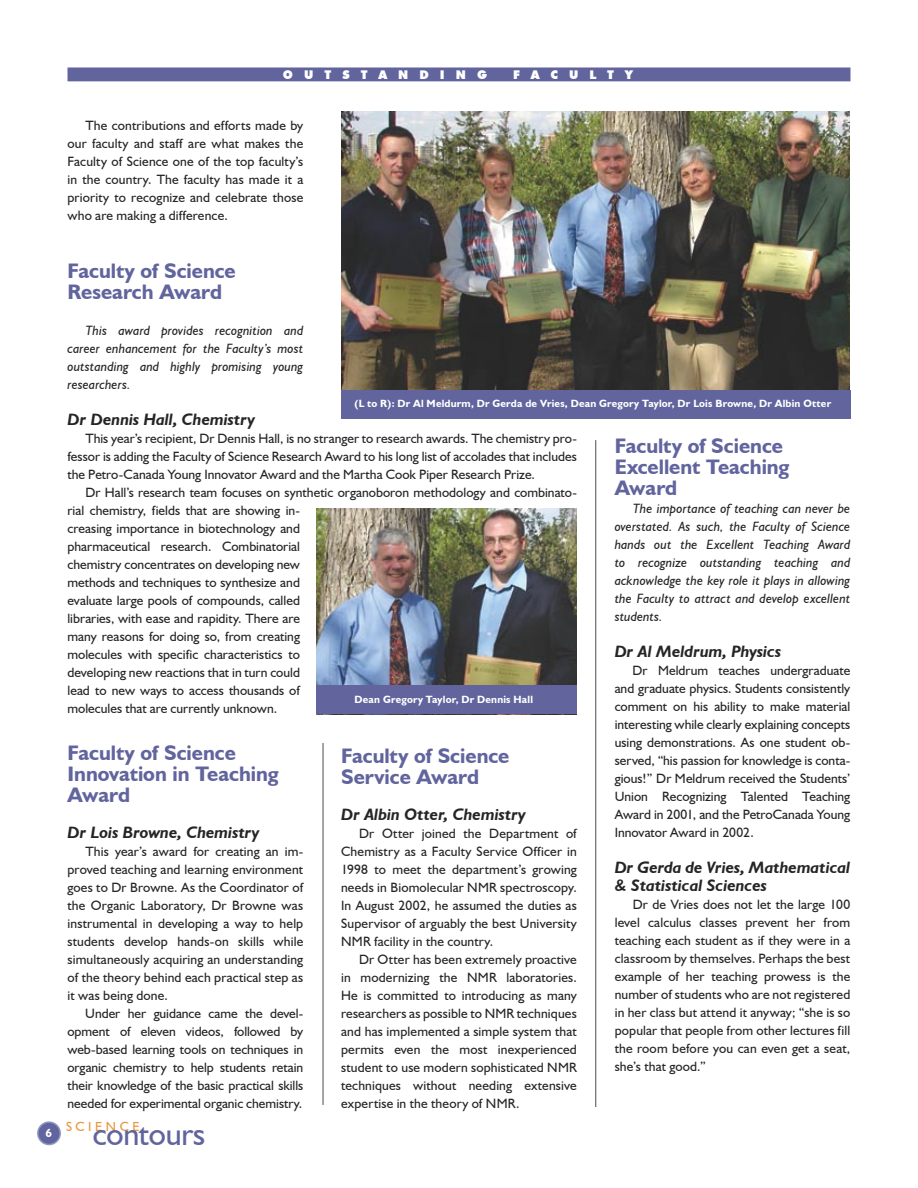
<style>
.page{position:relative;width:918px;height:1188px;background:#fff}
.page>*{position:absolute;margin:0;border:0;box-sizing:border-box;transform-origin:0 0}
.t1{font:31.95px "Humanist 521 BT";letter-spacing:-.01em;color:#61649d}
.t2{font:700 21px/21px "Humanist 521 BT";letter-spacing:-.005em;color:#61649d}
.t3{font:italic 700 16.5px/18px "Humanist 521 BT";letter-spacing:.005em;color:#252525}
.t4{font:13.5px/18px "Humanist 521 BT";letter-spacing:.005em;color:#252525;text-align:justify}
.t5{font:italic 13.5px/18px "Humanist 521 BT";letter-spacing:.005em;color:#252525;text-align:justify}
.t6{font:13.2px "Humanist 521 BT";letter-spacing:.27em;color:#e9963d}
.t7{font:900 12px "Futura BT";letter-spacing:.92em;color:#fff}
.t8{font:700 12px "Humanist 521 BT";color:#fff}
.t9{font:700 10.5px "Humanist 521 BT";letter-spacing:.02em;color:#fff}
</style>
<div class="page">
<div style="left:38px;top:1122px;width:22px;height:22px;background:#61649d;border-radius:50%"></div>
<div style="left:37px;top:1121px;width:24px;height:24px;border:2px solid #8a99c1;border-radius:50%"></div>
<div style="left:68px;top:68px;width:782px;height:13px;background:#61649d"></div>
<div style="left:68px;top:67px;width:783px;height:14px;border:2px solid #61649d"></div>
<hr style="left:323px;top:743px;width:1px;height:362px;background:#626263">
<hr style="left:595px;top:440px;width:1px;height:667px;background:#626263">
<img style="left:341px;top:111px;width:509px;height:279px">
<img style="left:316px;top:508px;width:261px;height:177px">
<div style="left:341px;top:390px;width:509px;height:29px;background:#61649d"></div>
<div style="left:316px;top:685px;width:261px;height:29px;background:#61649d"></div>
<p class="t7" style="left:283px;top:67px;width:206px">OUTSTANDING</p>
<p class="t7" style="left:513px;top:67px;width:121px">FACULTY</p>
<p class="t8" style="left:46px;top:1126px;width:8px">6</p>
<p class="t4" style="left:68px;top:117px;width:237px;text-indent:18px">The contributions and efforts made by our faculty and staff are what makes the Faculty of Science one of the top faculty’s in the country. The faculty has made it a priority to recognize and celebrate those who are making a difference.</p>
<h2 class="t2" style="left:68px;top:260px;width:170px">Faculty of Science<br>Research Award</h2>
<p class="t5" style="left:68px;top:321px;width:237px;text-indent:18px">This award provides recognition and career enhancement for the Faculty’s most outstanding and highly promising young researchers.</p>
<p class="t3" style="left:68px;top:410px;width:189px">Dr Dennis Hall, Chemistry</p>
<p class="t4" style="left:68px;top:429px;width:511px;text-indent:18px">This year’s recipient, Dr Dennis Hall, is no stranger to research awards. The chemistry pro&shy;fessor is adding the Faculty of Science Research Award to his long list of accolades that includes the Petro-Canada Young Innovator Award and the Martha Cook Piper Research Prize.</p>
<p class="t4" style="left:68px;top:483px;width:511px;text-align:left;text-indent:18px">Dr Hall’s research team focuses on synthetic organoboron methodology and combinato&shy;rial chemistry, fields that are showing in-<br>creasing importance in biotechnology and<br>pharmaceutical research. Combinatorial<br>chemistry concentrates on developing new<br>methods and techniques to synthesize and<br>evaluate large pools of compounds, called<br>libraries, with ease and rapidity. There are<br>many reasons for doing so, from creating<br>molecules with specific characteristics to<br>developing new reactions that in turn could<br>lead to new ways to access thousands of<br>molecules that are currently unknown.</p>
<h2 class="t2" style="left:341px;top:744px;width:170px">Faculty of Science<br>Service Award</h2>
<p class="t3" style="left:341px;top:805px;width:186px">Dr Albin Otter, Chemistry</p>
<p class="t4" style="left:341px;top:824px;width:237px;text-indent:18px">Dr Otter joined the Department of Chemistry as a Faculty Service Officer in 1998 to meet the department’s growing needs in Biomolecular NMR spectroscopy.<br>In August 2002, he assumed the duties as Supervisor of arguably the best University NMR facility in the country.</p>
<p class="t4" style="left:341px;top:950px;width:237px;text-indent:18px">Dr Otter has been extremely proactive in modernizing the NMR laboratories.<br>He is committed to introducing as many researchers as possible to NMR techniques and has implemented a simple system that permits even the most inexperienced student to use modern sophisticated NMR techniques without needing extensive expertise in the theory of NMR.</p>
<p class="t9" style="left:354px;top:397px;width:478px">(L to R): Dr Al Meldurm, Dr Gerda de Vries, Dean Gregory Taylor, Dr Lois Browne, Dr Albin Otter</p>
<h2 class="t2" style="left:615px;top:435px;width:176px">Faculty of Science<br>Excellent Teaching<br>Award</h2>
<p class="t5" style="left:615px;top:499px;width:237px;text-indent:18px">The importance of teaching can never be overstated. As such, the Faculty of Science hands out the Excellent Teaching Award to recognize outstanding teaching and acknowledge the key role it plays in allowing the Faculty to attract and develop excellent students.</p>
<p class="t3" style="left:615px;top:642px;width:168px">Dr Al Meldrum, Physics</p>
<p class="t4" style="left:615px;top:661px;width:237px;text-indent:18px">Dr Meldrum teaches undergraduate and graduate physics. Students consistently comment on his ability to make material interesting while clearly explaining concepts using demonstrations. As one student ob&shy;served, “his passion for knowledge is conta&shy;gious!” Dr Meldrum received the Students’ Union Recognizing Talented Teaching Award in 2001, and the PetroCanada Young Innovator Award in 2002.</p>
<p class="t3" style="left:615px;top:858px;width:237px">Dr Gerda de Vries, Mathematical &amp; Statistical Sciences</p>
<p class="t4" style="left:615px;top:895px;width:237px;text-indent:18px">Dr de Vries does not let the large 100 level calculus classes prevent her from teaching each student as if they were in a classroom by themselves. Perhaps the best example of her teaching prowess is the number of students who are not registered in her class but attend it anyway; “she is so popular that people from other lectures fill the room before you can even get a seat, she’s that good.”</p>
<p class="t9" style="left:354px;top:693px;width:180px">Dean Gregory Taylor, Dr Dennis Hall</p>
<h2 class="t2" style="left:68px;top:742px;width:213px">Faculty of Science<br>Innovation in Teaching<br>Award</h2>
<p class="t3" style="left:68px;top:823px;width:193px">Dr Lois Browne, Chemistry</p>
<p class="t4" style="left:68px;top:842px;width:237px;text-indent:18px">This year’s award for creating an im&shy;proved teaching and learning environment goes to Dr Browne. As the Coordinator of the Organic Laboratory, Dr Browne was instrumental in developing a way to help students develop hands-on skills while simultaneously acquiring an understanding of the theory behind each practical step as it was being done.</p>
<p class="t4" style="left:68px;top:1004px;width:237px;text-indent:18px">Under her guidance came the devel&shy;opment of eleven videos, followed by web-based learning tools on techniques in organic chemistry to help students retain their knowledge of the basic practical skills needed for experimental organic chemistry.</p>
<p class="t6" style="left:66px;top:1118px;width:75px">SCIENCE</p>
<h1 class="t1" style="left:93px;top:1114px;width:114px">contours</h1>
</div>
